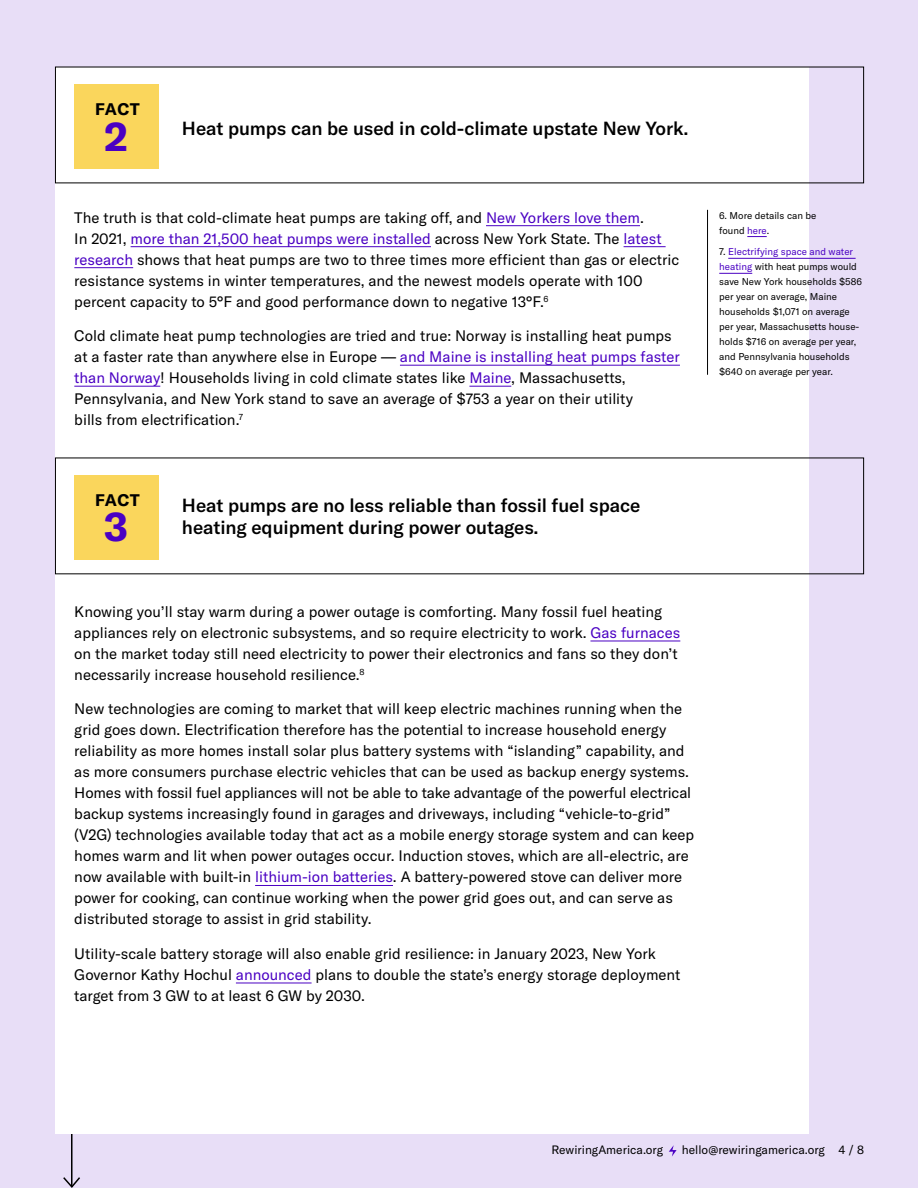
<style>
.page{position:relative;width:918px;height:1188px;background:#e8def7}
.page>*{position:absolute;margin:0;border:0;box-sizing:border-box;transform-origin:0 0}
.t1{font:700 39.6px "GT America";color:#4a00c3}
.t2{font:500 18.75px/22.5px "GT America";letter-spacing:-.005em;color:#000}
.t3{font:700 16.65px "GT America";letter-spacing:.02em;color:#000}
.t4{font:15px/21px "GT America";color:#000}
.t5{font:12px "GT America";color:#000}
.t6{font:9.75px/15px "GT America";color:#000}
.s1{color:#4a00c3}
</style>
<div class="page">
<hr style="left:71px;top:1101px;width:2px;height:86px;background:#000">
<svg style="left:63px;top:1176px;width:17px;height:12px"></svg>
<div style="left:55px;top:67px;width:753px;height:1067px;background:#fff"></div>
<hr style="left:486px;top:225px;width:154px;height:1px;background:#4a00c3">
<hr style="left:131px;top:246px;width:300px;height:1px;background:#4a00c3">
<hr style="left:624px;top:246px;width:42px;height:1px;background:#4a00c3">
<hr style="left:74px;top:267px;width:59px;height:1px;background:#4a00c3">
<hr style="left:400px;top:365px;width:280px;height:1px;background:#4a00c3">
<hr style="left:74px;top:386px;width:86px;height:1px;background:#4a00c3">
<hr style="left:469px;top:386px;width:42px;height:1px;background:#4a00c3">
<hr style="left:590px;top:641px;width:90px;height:1px;background:#4a00c3">
<hr style="left:255px;top:885px;width:138px;height:1px;background:#4a00c3">
<hr style="left:236px;top:983px;width:76px;height:1px;background:#4a00c3">
<hr style="left:707px;top:210px;width:1px;height:165px;background:#000">
<svg style="left:747px;top:236px;width:20px;height:1px"></svg>
<hr style="left:728px;top:258px;width:128px;height:1px;background:#4a00c3">
<hr style="left:719px;top:273px;width:33px;height:1px;background:#4a00c3">
<div style="left:74px;top:84px;width:85px;height:85px;background:#fad65c"></div>
<div style="left:74px;top:475px;width:85px;height:85px;background:#fad65c"></div>
<svg style="left:669px;top:1145px;width:8px;height:12px"></svg>
<p class="t3" style="left:95px;top:99px;width:46px">FACT</p>
<h1 class="t1" style="left:104px;top:112px;width:25px">2</h1>
<p class="t2" style="left:182px;top:117px;width:508px">Heat pumps can be used in cold-climate upstate New York.</p>
<p class="t4" style="left:74px;top:207px;width:607px">The truth is that cold-climate heat pumps are taking off, and <span class="s1">New Yorkers love them</span>.<br>In 2021, <span class="s1">more than 21,500 heat pumps were installed</span> across New York State. The <span class="s1">latest research</span> shows that heat pumps are two to three times more efficient than gas or electric resistance systems in winter temperatures, and the newest models operate with 100 percent capacity to 5°F and good performance down to negative 13°F.<sup>6</sup></p>
<p class="t4" style="left:74px;top:325px;width:607px">Cold climate heat pump technologies are tried and true: Norway is installing heat pumps at a faster rate than anywhere else in Europe — <span class="s1">and Maine is installing heat pumps faster than Norway</span>! Households living in cold climate states like <span class="s1">Maine</span>, Massachusetts, Pennsylvania, and New York stand to save an average of $753 a year on their utility<br>bills from electrification.<sup>7</sup></p>
<p class="t6" style="left:719px;top:208px;width:99px">6. More details can be found <span class="s1">here</span>.</p>
<p class="t6" style="left:719px;top:244px;width:144px">7. <span class="s1">Electrifying space and water heating</span> with heat pumps would save New York households $586 per year on average, Maine households $1,071 on average per year, Massachusetts house&shy;holds $716 on average per year, and Pennsylvania households $640 on average per year.</p>
<p class="t3" style="left:95px;top:489px;width:46px">FACT</p>
<h1 class="t1" style="left:104px;top:502px;width:25px">3</h1>
<p class="t2" style="left:182px;top:494px;width:460px">Heat pumps are no less reliable than fossil fuel space heating equipment during power outages.</p>
<p class="t4" style="left:74px;top:601px;width:608px">Knowing you’ll stay warm during a power outage is comforting. Many fossil fuel heating appliances rely on electronic subsystems, and so require electricity to work. <span class="s1">Gas furnaces </span>on the market today still need electricity to power their electronics and fans so they don’t necessarily increase household resilience.<sup>8</sup></p>
<p class="t4" style="left:74px;top:699px;width:621px">New technologies are coming to market that will keep electric machines running when the grid goes down. Electrification therefore has the potential to increase household energy reliability as more homes install solar plus battery systems with “islanding” capability, and as more consumers purchase electric vehicles that can be used as backup energy systems.<br>Homes with fossil fuel appliances will not be able to take advantage of the powerful electrical backup systems increasingly found in garages and driveways, including “vehicle-to-grid” (V2G) technologies available today that act as a mobile energy storage system and can keep homes warm and lit when power outages occur. Induction stoves, which are all-electric, are now available with built-in <span class="s1">lithium-ion batteries</span>. A battery-powered stove can deliver more power for cooking, can continue working when the power grid goes out, and can serve as distributed storage to assist in grid stability.</p>
<p class="t4" style="left:74px;top:943px;width:608px">Utility-scale battery storage will also enable grid resilience: in January 2023, New York<br>Governor Kathy Hochul <span class="s1">announced</span> plans to double the state’s energy storage deployment target from 3 GW to at least 6 GW by 2030.</p>
<p class="t5" style="left:551px;top:1142px;width:113px">RewiringAmerica.org</p>
<p class="t5" style="left:682px;top:1142px;width:184px">hello@rewiringamerica.org 4 / 8</p>
</div>
